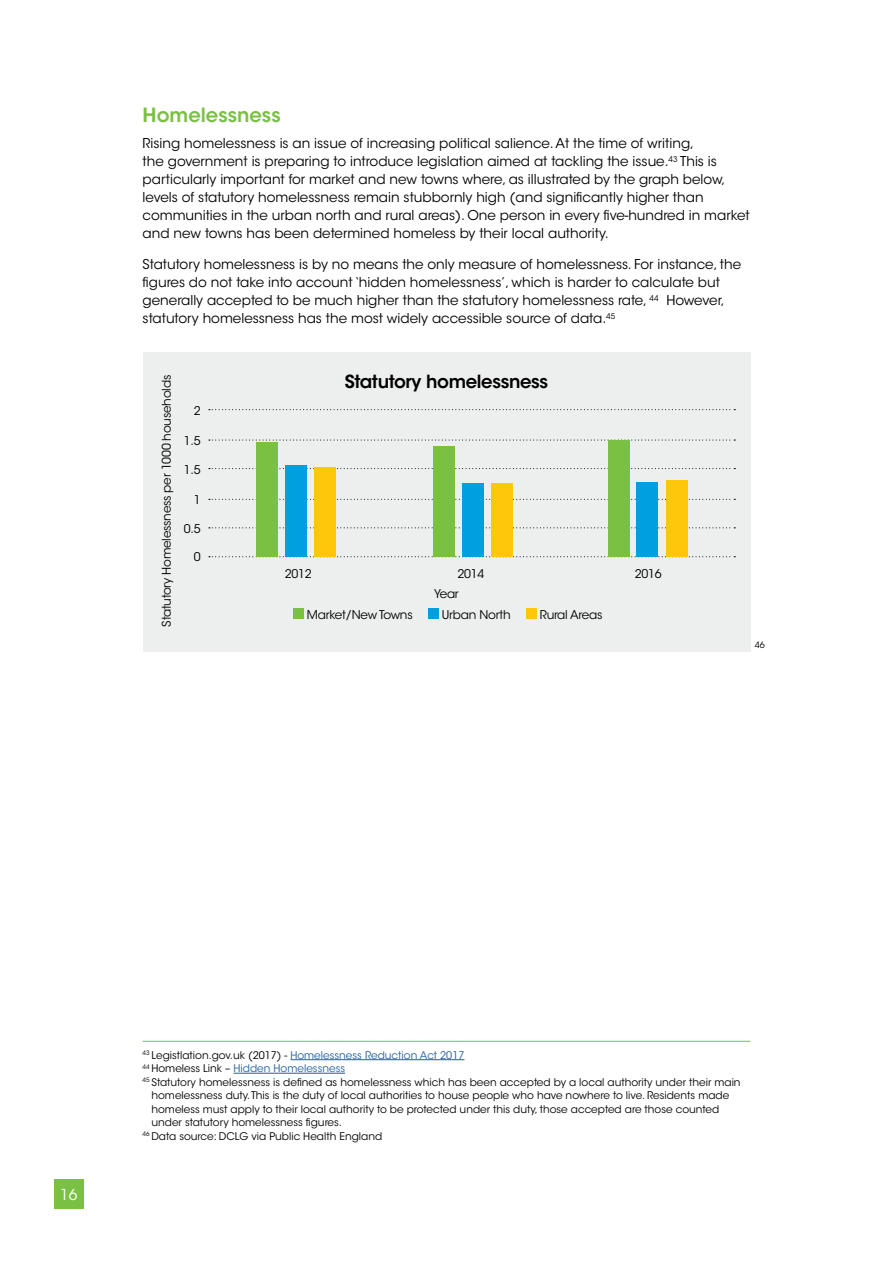
<style>
.page{position:relative;width:893px;height:1263px;background:#fff}
.page>*{position:absolute;margin:0;border:0;box-sizing:border-box;transform-origin:0 0}
.t1{font:600 19.5px "ITC Avant Garde Std";color:#7ac143}
.t2{font:600 18px "ITC Avant Garde Std";letter-spacing:-.02em;color:#000}
.t3{font:15px "ITC Avant Garde Std";color:#fff}
.t4{font:13.5px/18px "ITC Avant Garde Std";color:#000}
.t5{font:12px "ITC Avant Garde Std";letter-spacing:-.02em;color:#000}
.t6{font:10.5px "ITC Avant Garde Std";color:#000}
.t7{font:10.5px "ITC Avant Garde Std";color:#215e9e}
.t8{font:8.7px "ITC Avant Garde Std";color:#000}
.s1{color:#000}
</style>
<div class="page">
<div style="left:54px;top:1179px;width:30px;height:30px;background:#7ac143"></div>
<div style="left:143px;top:352px;width:607px;height:300px;background:#edeeee"></div>
<svg style="left:209px;top:556px;width:526px;height:1px"></svg>
<svg style="left:209px;top:527px;width:526px;height:1px"></svg>
<svg style="left:209px;top:468px;width:526px;height:1px"></svg>
<svg style="left:209px;top:499px;width:526px;height:1px"></svg>
<svg style="left:209px;top:439px;width:526px;height:2px"></svg>
<svg style="left:209px;top:409px;width:526px;height:1px"></svg>
<div style="left:257px;top:443px;width:21px;height:114px;background:#7ac143"></div>
<div style="left:434px;top:447px;width:21px;height:110px;background:#7ac143"></div>
<div style="left:608px;top:440px;width:21px;height:117px;background:#7ac143"></div>
<div style="left:285px;top:465px;width:22px;height:92px;background:#00a0df"></div>
<div style="left:462px;top:483px;width:22px;height:74px;background:#00a0df"></div>
<div style="left:637px;top:482px;width:21px;height:75px;background:#00a0df"></div>
<div style="left:314px;top:468px;width:22px;height:89px;background:#ffc709"></div>
<div style="left:492px;top:483px;width:21px;height:74px;background:#ffc709"></div>
<div style="left:666px;top:481px;width:21px;height:76px;background:#ffc709"></div>
<div style="left:294px;top:609px;width:10px;height:10px;background:#7ac143"></div>
<div style="left:429px;top:609px;width:10px;height:10px;background:#00a0df"></div>
<div style="left:527px;top:609px;width:10px;height:10px;background:#ffc709"></div>
<hr style="left:143px;top:1041px;width:607px;height:1px;background:#7ac143">
<hr style="left:290px;top:1059px;width:174px;height:1px;background:#215e9e">
<hr style="left:234px;top:1073px;width:111px;height:1px;background:#215e9e">
<h1 class="t1" style="left:143px;top:107px;width:140px">Homelessness</h1>
<p class="t4" style="left:143px;top:136px;width:609px">Rising homelessness is an issue of increasing political salience. At the time of writing,<br>the government is preparing to introduce legislation aimed at tackling the issue.<sup>43</sup> This is particularly important for market and new towns where, as illustrated by the graph below, levels of statutory homelessness remain stubbornly high (and significantly higher than communities in the urban north and rural areas). One person in every five-hundred in market and new towns has been determined homeless by their local authority.</p>
<p class="t4" style="left:143px;top:257px;width:600px">Statutory homelessness is by no means the only measure of homelessness. For instance, the figures do not take into account ‘hidden homelessness’, which is harder to calculate but generally accepted to be much higher than the statutory homelessness rate, <sup>44</sup> However, statutory homelessness has the most widely accessible source of data.<sup>45</sup></p>
<p class="t5" style="left:162px;top:627px;width:253px;rotate:-90deg">Statutory Homelessness per 1000 households</p>
<p class="t5" style="left:194px;top:405px;width:8px">2</p>
<p class="t5" style="left:184px;top:436px;width:18px">1.5</p>
<p class="t5" style="left:184px;top:465px;width:18px">1.5</p>
<p class="t5" style="left:194px;top:495px;width:8px">1</p>
<p class="t5" style="left:184px;top:523px;width:18px">0.5</p>
<p class="t5" style="left:194px;top:552px;width:8px">0</p>
<h2 class="t2" style="left:345px;top:375px;width:205px">Statutory homelessness</h2>
<p class="t5" style="left:285px;top:569px;width:28px">2012</p>
<p class="t5" style="left:457px;top:569px;width:28px">2014</p>
<p class="t5" style="left:635px;top:569px;width:28px">2016</p>
<p class="t5" style="left:434px;top:589px;width:26px">Year</p>
<p class="t5" style="left:307px;top:610px;width:107px">Market/New Towns</p>
<p class="t5" style="left:442px;top:610px;width:70px">Urban North</p>
<p class="t5" style="left:540px;top:610px;width:64px">Rural Areas</p>
<p class="t8" style="left:755px;top:642px;width:12px">46</p>
<p class="t3" style="left:60px;top:1188px;width:19px">16</p>
<p class="t7" style="left:143px;top:1051px;width:323px"><sup>43</sup> <span class="s1">Legistlation.gov.uk (2017) -</span> Homelessness Reduction Act 2017</p>
<p class="t7" style="left:143px;top:1064px;width:204px"><sup>44</sup> <span class="s1">Homeless Link –</span> Hidden Homelessness</p>
<p class="t6" style="left:143px;top:1078px;width:599px"><sup>45</sup> Statutory homelessness is defined as homelessness which has been accepted by a local authority under their main</p>
<p class="t6" style="left:151px;top:1091px;width:579px">homelessness duty. This is the duty of local authorities to house people who have nowhere to live. Residents made</p>
<p class="t6" style="left:151px;top:1105px;width:569px">homeless must apply to their local authority to be protected under this duty, those accepted are those counted</p>
<p class="t6" style="left:151px;top:1118px;width:192px">under statutory homelessness figures.</p>
<p class="t6" style="left:143px;top:1132px;width:241px"><sup>46</sup> Data source: DCLG via Public Health England</p>
</div>
